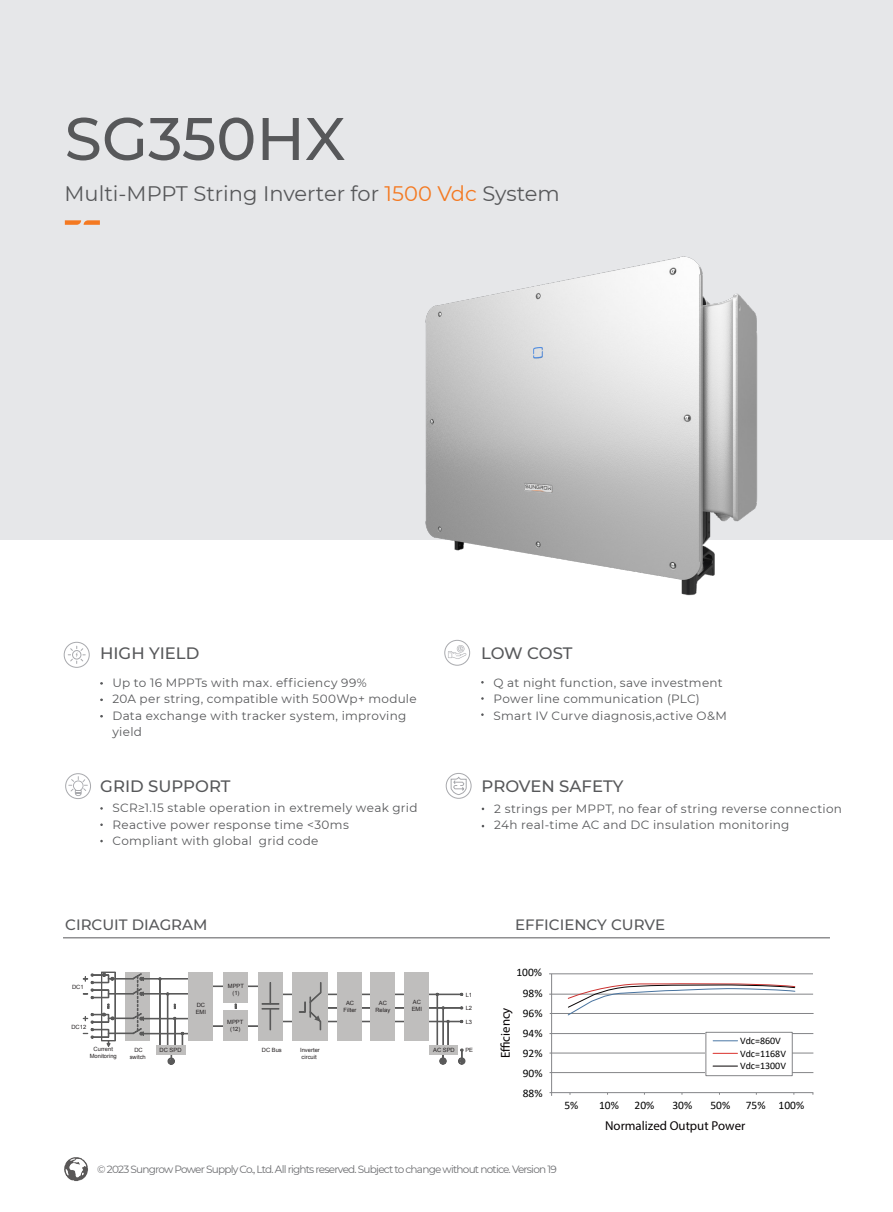
<style>
.page{position:relative;width:893px;height:1212px;background:#fff}
.page>*{position:absolute;margin:0;border:0;box-sizing:border-box;transform-origin:0 0}
.t1{font:500 60px "Montserrat";color:#57585a}
.t2{font:21px "Montserrat";color:#57585a}
.t3{font:500 16.5px "Montserrat";color:#57585a}
.t4{font:500 15px "Montserrat";color:#57585a}
.t5{font:800 12.9px "Helvetica Neue LT Std";color:#070304}
.t6{font:12px/16.5px "Montserrat";letter-spacing:.025em;color:#57585a}
.t7{font:11.4px "Calibri";color:#030303}
.t8{font:10.5px "Montserrat";letter-spacing:-.075em;color:#6c6d70}
.t9{font:9.9px/12.9px "Calibri";color:#030303}
.t10{font:5.85px/6.9px "Arial";color:#231f20;text-align:center}
.s1{color:#f47921}
</style>
<div class="page">
<img style="left:64px;top:1157px;width:24px;height:25px">
<div style="left:0;top:0;width:893px;height:539px;background:#e6e7e9"></div>
<svg style="left:65px;top:220px;width:35px;height:5px"></svg>
<hr style="left:63px;top:937px;width:767px;height:1px;background:#57585a">
<svg style="left:67px;top:645px;width:19px;height:19px"></svg>
<div style="left:64px;top:642px;width:26px;height:26px;border:1px solid #a8a9ad;border-radius:50%"></div>
<div style="left:65px;top:773px;width:26px;height:26px;border:1px solid #a8a9ad;border-radius:50%"></div>
<svg style="left:68px;top:776px;width:20px;height:20px"></svg>
<div style="left:446px;top:773px;width:25px;height:26px;border:1px solid #a8a9ad;border-radius:50%"></div>
<svg style="left:450px;top:776px;width:17px;height:19px"></svg>
<div style="left:444px;top:640px;width:26px;height:26px;border:1px solid #a8a9ad;border-radius:50%"></div>
<svg style="left:448px;top:645px;width:18px;height:14px"></svg>
<img style="left:403px;top:256px;width:377px;height:340px">
<div style="left:126px;top:972px;width:24px;height:68px;background:#bfbebd"></div>
<div style="left:201px;top:1026px;width:70px;height:1px;border:1px solid #595959"></div>
<div style="left:143px;top:1033px;width:65px;height:1px;border:1px solid #595959"></div>
<div style="left:144px;top:1018px;width:59px;height:1px;border:1px solid #595959"></div>
<div style="left:201px;top:986px;width:70px;height:1px;border:1px solid #595959"></div>
<div style="left:324px;top:1007px;width:137px;height:1px;border:1px solid #595959"></div>
<svg style="left:458px;top:1049px;width:7px;height:15px"></svg>
<div style="left:443px;top:1008px;width:1px;height:38px;border:1px solid #595959"></div>
<div style="left:437px;top:994px;width:1px;height:51px;border:1px solid #595959"></div>
<div style="left:429px;top:1045px;width:29px;height:9px;background:#bfbebd"></div>
<svg style="left:440px;top:1020px;width:9px;height:44px"></svg>
<div style="left:144px;top:993px;width:64px;height:1px;border:1px solid #595959"></div>
<div style="left:270px;top:994px;width:191px;height:1px;border:1px solid #595959"></div>
<div style="left:274px;top:1021px;width:187px;height:1px;border:1px solid #595959"></div>
<div style="left:337px;top:972px;width:24px;height:68px;background:#bfbebd"></div>
<div style="left:371px;top:972px;width:24px;height:68px;background:#bfbebd"></div>
<div style="left:404px;top:972px;width:25px;height:68px;background:#bfbebd"></div>
<div style="left:292px;top:972px;width:36px;height:68px;background:#bfbebd"></div>
<svg style="left:299px;top:982px;width:22px;height:48px"></svg>
<div style="left:144px;top:978px;width:59px;height:1px;border:1px solid #595959"></div>
<div style="left:258px;top:972px;width:25px;height:68px;background:#bfbebd"></div>
<svg style="left:262px;top:982px;width:17px;height:48px"></svg>
<div style="left:188px;top:972px;width:25px;height:68px;background:#bfbebd"></div>
<div style="left:223px;top:972px;width:25px;height:30px;background:#bfbebd"></div>
<div style="left:223px;top:1010px;width:25px;height:30px;background:#bfbebd"></div>
<svg style="left:83px;top:972px;width:61px;height:74px"></svg>
<div style="left:160px;top:979px;width:1px;height:67px;border:1px solid #595959"></div>
<svg style="left:181px;top:1032px;width:3px;height:13px"></svg>
<div style="left:175px;top:1017px;width:1px;height:32px;border:1px solid #595959"></div>
<div style="left:167px;top:993px;width:1px;height:59px;border:1px solid #595959"></div>
<svg style="left:168px;top:1054px;width:6px;height:10px"></svg>
<div style="left:157px;top:1045px;width:29px;height:9px;background:#bfbebd"></div>
<hr style="left:551px;top:974px;width:1px;height:122px;background:#848588">
<hr style="left:549px;top:973px;width:264px;height:1px;background:#848588">
<hr style="left:549px;top:994px;width:264px;height:1px;background:#848588">
<hr style="left:550px;top:1013px;width:264px;height:1px;background:#848588">
<hr style="left:549px;top:1033px;width:264px;height:1px;background:#848588">
<hr style="left:549px;top:1053px;width:264px;height:1px;background:#848588">
<hr style="left:549px;top:1072px;width:264px;height:1px;background:#848588">
<hr style="left:549px;top:1092px;width:264px;height:1px;background:#848588">
<svg style="left:567px;top:983px;width:229px;height:33px"></svg>
<div style="left:706px;top:1031px;width:86px;height:43px;background:#fff"></div>
<div style="left:706px;top:1032px;width:86px;height:44px;border:1px solid #848588"></div>
<svg style="left:713px;top:1040px;width:25px;height:1px"></svg>
<svg style="left:713px;top:1053px;width:24px;height:1px"></svg>
<svg style="left:713px;top:1065px;width:24px;height:1px"></svg>
<h1 class="t1" style="left:65px;top:97px;width:282px">SG350HX</h1>
<h2 class="t2" style="left:65px;top:179px;width:497px">Multi-MPPT String Inverter for <span class="s1">1500 Vdc</span> System</h2>
<h3 class="t3" style="left:100px;top:642px;width:101px">HIGH YIELD</h3>
<h3 class="t3" style="left:481px;top:642px;width:93px">LOW COST</h3>
<p class="t6" style="left:112px;top:674px;width:306px">Up to 16 MPPTs with max. efficiency 99%<br>20A per string, compatible with 500Wp+ module Data exchange with tracker system, improving yield</p>
<p class="t6" style="left:494px;top:674px;width:235px">Q at night function, save investment<br>Power line communication (PLC)<br>Smart IV Curve diagnosis,active O&amp;M</p>
<h3 class="t3" style="left:100px;top:774px;width:132px">GRID SUPPORT</h3>
<h3 class="t3" style="left:482px;top:774px;width:143px">PROVEN SAFETY</h3>
<p class="t6" style="left:112px;top:799px;width:307px">SCR≥1.15 stable operation in extremely weak grid<br>Reactive power response time &lt;30ms<br>Compliant with global grid code</p>
<p class="t6" style="left:494px;top:800px;width:349px">2 strings per MPPT, no fear of string reverse connection<br>24h real-time AC and DC insulation monitoring</p>
<p class="t4" style="left:65px;top:914px;width:144px">CIRCUIT DIAGRAM</p>
<p class="t4" style="left:515px;top:914px;width:151px">EFFICIENCY CURVE</p>
<p class="t7" style="left:516px;top:965px;width:27px">100%</p>
<p class="t10" style="left:72px;top:983px;width:13px">DC1</p>
<p class="t10" style="left:71px;top:1023px;width:16px">DC12</p>
<p class="t10" style="left:90px;top:1046px;width:29px">Current<br>Monitoring</p>
<p class="t10" style="left:196px;top:1001px;width:12px;text-align:left">DC<br>EMI</p>
<p class="t10" style="left:228px;top:982px;width:18px">MPPT (1)</p>
<p class="t10" style="left:227px;top:1018px;width:18px">MPPT (12)</p>
<p class="t10" style="left:160px;top:1046px;width:23px">DC SPD</p>
<p class="t10" style="left:130px;top:1046px;width:18px">DC switch</p>
<p class="t10" style="left:262px;top:1047px;width:22px">DC Bus</p>
<p class="t10" style="left:300px;top:1046px;width:21px;text-align:left">Inverter circuit</p>
<p class="t10" style="left:344px;top:999px;width:14px">AC<br>Filter</p>
<p class="t10" style="left:375px;top:999px;width:16px">AC<br>Relay</p>
<p class="t10" style="left:412px;top:999px;width:12px;text-align:left">AC<br>EMI</p>
<p class="t10" style="left:433px;top:1046px;width:23px">AC SPD</p>
<p class="t10" style="left:466px;top:991px;width:8px">L1</p>
<p class="t10" style="left:466px;top:1005px;width:8px">L2</p>
<p class="t10" style="left:466px;top:1018px;width:8px">L3</p>
<p class="t10" style="left:465px;top:1047px;width:9px">PE</p>
<p class="t5" style="left:498px;top:1058px;width:52px;rotate:-90deg">E ciency</p>
<p class="t7" style="left:523px;top:985px;width:21px">98%</p>
<p class="t7" style="left:523px;top:1005px;width:21px">96%</p>
<p class="t7" style="left:523px;top:1025px;width:21px">94%</p>
<p class="t7" style="left:523px;top:1045px;width:21px">92%</p>
<p class="t7" style="left:523px;top:1065px;width:21px">90%</p>
<p class="t9" style="left:740px;top:1033px;width:47px">Vdc=860V<br>Vdc=1168V<br>Vdc=1300V</p>
<p class="t7" style="left:523px;top:1085px;width:21px">88%</p>
<p class="t7" style="left:564px;top:1097px;width:16px">5%</p>
<p class="t7" style="left:599px;top:1097px;width:21px">10%</p>
<p class="t7" style="left:634px;top:1097px;width:21px">20%</p>
<p class="t7" style="left:672px;top:1097px;width:21px">30%</p>
<p class="t7" style="left:710px;top:1097px;width:21px">50%</p>
<p class="t7" style="left:746px;top:1097px;width:60px">75% 100%</p>
<p class="t5" style="left:605px;top:1118px;width:142px">Normalized Output Power</p>
<p class="t8" style="left:97px;top:1161px;width:461px">© 2023 Sungrow Power Supply Co., Ltd. All rights reserved. Subject to change without notice. Version 19</p>
</div>
